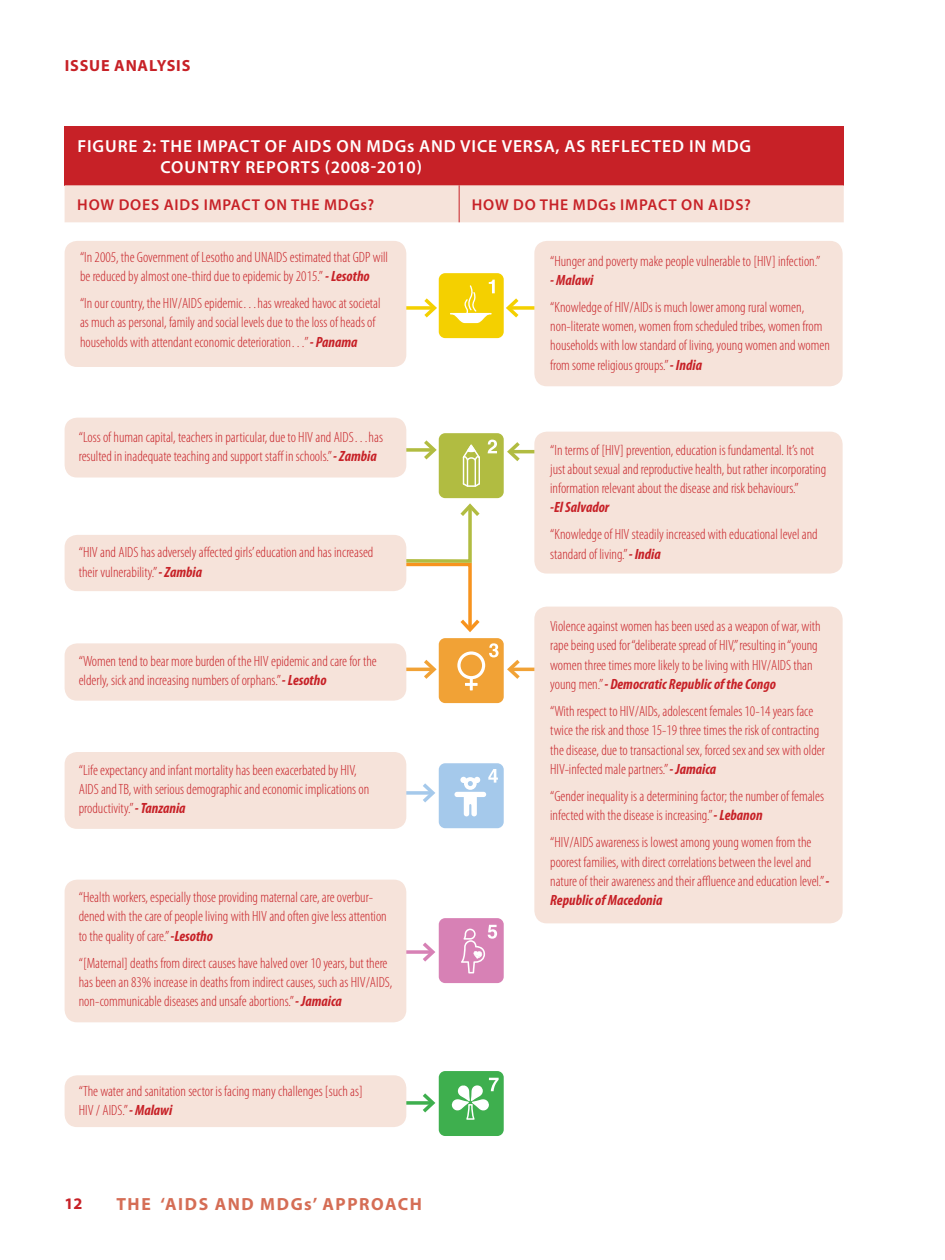
<style>
.page{position:relative;width:945px;height:1260px;background:#fff}
.page>*{position:absolute;margin:0;border:0;box-sizing:border-box;transform-origin:0 0}
.t1{font:700 17.68px "Myriad Pro";letter-spacing:.09em;color:#d56d55}
.t2{font:600 17.5px/21px "Myriad Pro";letter-spacing:.05em;color:#fff}
.t3{font:700 16.1px "Myriad Pro";letter-spacing:.035em;color:#c72127}
.t4{font:600 15.75px "Myriad Pro";letter-spacing:.05em;color:#c72127}
.t5{font:300 condensed 14.88px/19.2px "Myriad Pro";color:#c72127}
.t6{font:italic 700 condensed 14.88px "Myriad Pro";color:#c72127}
.s1{font-weight:700;font-style:italic}
</style>
<div class="page">
<hr style="left:510px;top:668px;width:62px;height:3px;background:#f1a236">
<hr style="left:510px;top:450px;width:40px;height:3px;background:#b1bc41">
<svg style="left:507px;top:442px;width:16px;height:19px"></svg>
<svg style="left:406px;top:791px;width:13px;height:4px"></svg>
<svg style="left:419px;top:783px;width:16px;height:20px"></svg>
<svg style="left:406px;top:950px;width:13px;height:4px"></svg>
<svg style="left:419px;top:942px;width:17px;height:20px"></svg>
<svg style="left:406px;top:1101px;width:13px;height:4px"></svg>
<svg style="left:419px;top:1093px;width:17px;height:20px"></svg>
<hr style="left:372px;top:668px;width:62px;height:3px;background:#f1a236">
<svg style="left:420px;top:656px;width:19px;height:27px"></svg>
<svg style="left:406px;top:306px;width:15px;height:4px"></svg>
<svg style="left:421px;top:295px;width:18px;height:26px"></svg>
<svg style="left:522px;top:306px;width:12px;height:4px"></svg>
<svg style="left:506px;top:298px;width:16px;height:20px"></svg>
<div style="left:65px;top:126px;width:779px;height:59px;background:#c72127"></div>
<div style="left:65px;top:185px;width:779px;height:37px;background:#f6e3da"></div>
<hr style="left:459px;top:185px;width:1px;height:37px;background:#c72127">
<div style="left:65px;top:241px;width:341px;height:126px;background:#f6e3da;border-radius:13px"></div>
<div style="left:65px;top:643px;width:341px;height:58px;background:#f6e3da;border-radius:13px"></div>
<div style="left:65px;top:752px;width:341px;height:77px;background:#f6e3da;border-radius:13px"></div>
<div style="left:65px;top:880px;width:341px;height:142px;background:#f6e3da;border-radius:13px"></div>
<div style="left:65px;top:1075px;width:341px;height:52px;background:#f6e3da;border-radius:13px"></div>
<div style="left:534px;top:241px;width:309px;height:145px;background:#f6e3da;border-radius:13px"></div>
<div style="left:534px;top:432px;width:309px;height:142px;background:#f6e3da;border-radius:13px"></div>
<div style="left:534px;top:607px;width:309px;height:316px;background:#f6e3da;border-radius:13px"></div>
<svg style="left:406px;top:448px;width:14px;height:4px"></svg>
<svg style="left:420px;top:438px;width:19px;height:25px"></svg>
<div style="left:439px;top:273px;width:65px;height:65px;background:#f4d000;border-radius:6px"></div>
<hr style="left:450px;top:313px;width:42px;height:2px;background:#fff">
<svg style="left:452px;top:280px;width:43px;height:43px"></svg>
<div style="left:439px;top:433px;width:65px;height:65px;background:#b1bc41;border-radius:6px"></div>
<svg style="left:463px;top:445px;width:17px;height:42px"></svg>
<svg style="left:488px;top:440px;width:9px;height:13px"></svg>
<div style="left:439px;top:638px;width:65px;height:65px;background:#f1a236;border-radius:6px"></div>
<svg style="left:457px;top:643px;width:66px;height:47px"></svg>
<div style="left:439px;top:763px;width:65px;height:65px;background:#a5c9eb;border-radius:6px"></div>
<svg style="left:454px;top:769px;width:44px;height:47px"></svg>
<div style="left:439px;top:918px;width:65px;height:65px;background:#d781b5;border-radius:6px"></div>
<svg style="left:461px;top:925px;width:36px;height:48px"></svg>
<div style="left:439px;top:1071px;width:65px;height:65px;background:#3eaf4e;border-radius:6px"></div>
<svg style="left:452px;top:1078px;width:47px;height:42px"></svg>
<svg style="left:397px;top:503px;width:83px;height:129px"></svg>
<div style="left:65px;top:535px;width:341px;height:56px;background:#f6e3da;border-radius:13px"></div>
<div style="left:65px;top:418px;width:341px;height:60px;background:#f6e3da;border-radius:13px"></div>
<p class="t3" style="left:65px;top:55px;width:10px">ISSU</p>
<p class="t3" style="left:101px;top:55px;width:75px">E ANALYSIS</p>
<p class="t2" style="left:161px;top:135px;width:591px;text-indent:-83px">FIGURE 2: THE IMPACT OF AI DS ON MDGS AND VICE VERSA, AS REFLECTED IN MDG<br>COUNTRY RE PORTS (2008-2010)</p>
<p class="t4" style="left:77px;top:194px;width:298px">HOW DOES AI DS IMPACT ON THE MDGS?</p>
<p class="t4" style="left:472px;top:194px;width:281px">HOW DO THE MDGS IMPACT ON AI DS?</p>
<p class="t5" style="left:80px;top:247px;width:310px">“In 2005, the Government of Lesotho and UNAIDS estimated that GDP will be reduced by almost one-third due to epidemic by 2015.” <span class="s1">- Lesotho</span></p>
<p class="t5" style="left:80px;top:294px;width:302px">“In our country, the HIV/AIDS epidemic…has wreaked havoc at societal as much as personal, family and social levels due to the loss of heads of households with attendant economic deterioration…” <span class="s1">- Panama</span></p>
<p class="t5" style="left:79px;top:427px;width:306px">“Loss of human capital, teachers in particular, due to HIV and AIDS…has resulted in inadequate teaching and support staff in schools.” <span class="s1">- Zambia</span></p>
<p class="t5" style="left:79px;top:543px;width:296px">“HIV and AIDS has adversely affected girls’ education and has increased their vulnerability.” <span class="s1">- Zambia</span></p>
<p class="t5" style="left:79px;top:651px;width:300px">“Women tend to bear more burden of the HIV epidemic and care for the elderly, sick and increasing numbers of orphans.” <span class="s1">- Lesotho</span></p>
<p class="t5" style="left:79px;top:760px;width:292px">“Life expectancy and infant mortality has been exacerbated by HIV,<br>AIDS and TB, with serious demographic and economic implications on productivity.” <span class="s1">- Tanzania</span></p>
<p class="t5" style="left:79px;top:888px;width:310px">“Health workers, especially those providing maternal care, are overbur&shy;dened with the care of people living with HIV and often give less attention to the quality of care.” <span class="s1">-Lesotho</span></p>
<p class="t5" style="left:79px;top:953px;width:315px">“[Maternal] deaths from direct causes have halved over 10 years, but there has been an 83% increase in deaths from indirect causes, such as HIV/AIDS, non-communicable diseases and unsafe abortions.” <span class="s1">- Jamaica</span></p>
<p class="t5" style="left:79px;top:1082px;width:286px">“The water and sanitation sector is facing many challenges [such as]<br>HIV / AIDS.” <span class="s1">- Malawi</span></p>
<p class="t3" style="left:65px;top:1193px;width:19px">12</p>
<p class="t1" style="left:116px;top:1193px;width:61px">THE ‘AIDS</p>
<p class="t1" style="left:215px;top:1193px;width:61px">AND MDG</p>
<p class="t1" style="left:304px;top:1193px;width:119px">S’ APPROACH</p>
<p class="t5" style="left:550px;top:251px;width:272px">“Hunger and poverty make people vulnerable to [HIV] infection.”</p>
<p class="t6" style="left:550px;top:271px;width:45px">- Malawi</p>
<p class="t5" style="left:550px;top:297px;width:281px">“Knowledge of HIV/AIDs is much lower among rural women, non-literate women, women from scheduled tribes, women from households with low standard of living, young women and women from some religious groups.” <span class="s1">- India</span></p>
<p class="t5" style="left:550px;top:440px;width:278px">“In terms of [HIV] prevention, education is fundamental. It’s not just about sexual and reproductive health, but rather incorporating information relevant about the disease and risk behaviours.”</p>
<p class="t6" style="left:550px;top:498px;width:61px">-El Salvador</p>
<p class="t5" style="left:550px;top:525px;width:269px">“Knowledge of HIV steadily increased with educational level and standard of living.” <span class="s1">- India</span></p>
<p class="t5" style="left:550px;top:617px;width:272px">Violence against women has been used as a weapon of war, with rape being used for “deliberate spread of HIV,” resulting in “young women three times more likely to be living with HIV/AIDS than young men.” <span class="s1">- Democratic Republic of the Congo</span></p>
<p class="t5" style="left:550px;top:701px;width:276px">“With respect to HIV/AIDs, adolescent females 10-14 years face twice the risk and those 15-19 three times the risk of contracting the disease, due to transactional sex, forced sex and sex with older HIV-infected male partners.” <span class="s1">- Jamaica</span></p>
<p class="t5" style="left:550px;top:786px;width:275px">“Gender inequality is a determining factor; the number of females infected with the disease is increasing.” <span class="s1">- Lebanon</span></p>
<p class="t5" style="left:550px;top:833px;width:281px">“HIV/AIDS awareness is lowest among young women from the poorest families, with direct correlations between the level and nature of their awareness and their affluence and education level.” <span class="s1">- Republic of Macedonia</span></p>
</div>
